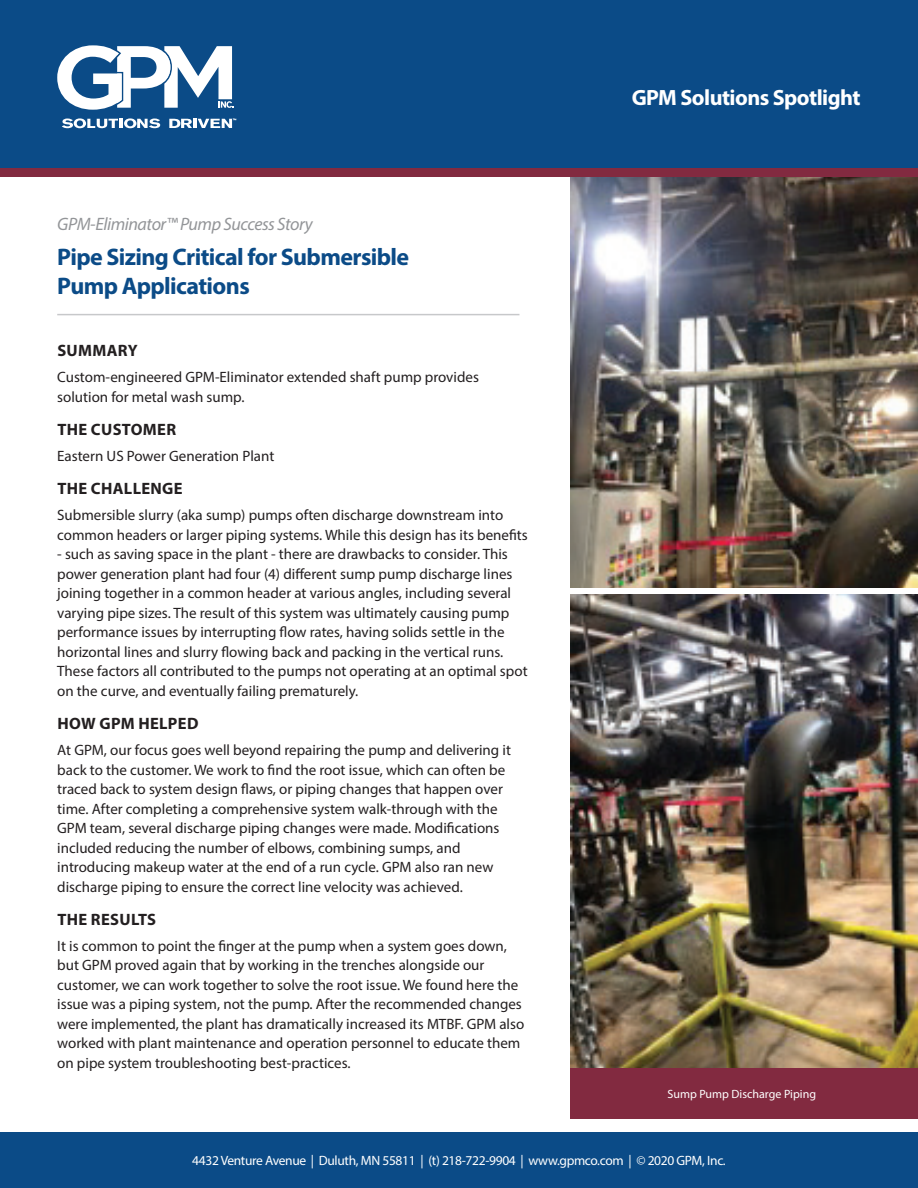
<style>
.page{position:relative;width:918px;height:1188px;background:#fff}
.page>*{position:absolute;margin:0;border:0;box-sizing:border-box;transform-origin:0 0}
.t1{font:700 24px/28.8px "Myriad Pro";letter-spacing:-.025em;color:#0b4b87}
.t2{font:700 22.2px "Myriad Pro";letter-spacing:-.025em;color:#fff}
.t3{font:italic 18px "Myriad Pro";letter-spacing:-.025em;color:#939598}
.Headline{font:700 16.5px "Myriad Pro";letter-spacing:.02em;color:#231f20}
.Body_Copy{font:15px/19.5px "Myriad Pro";color:#231f20}
.t4{font:13.5px "Myriad Pro";letter-spacing:-.025em;color:#fff}
.Body_Copy-2{font:12px "Myriad Pro";color:#fff}
</style>
<div class="page">
<div style="left:0;top:0;width:918px;height:168px;background:#0b4b87"></div>
<div style="left:0;top:1132px;width:918px;height:56px;background:#0b4b87"></div>
<svg style="left:57px;top:45px;width:177px;height:65px"></svg>
<svg style="left:62px;top:118px;width:98px;height:10px"></svg>
<svg style="left:169px;top:119px;width:67px;height:9px"></svg>
<img style="left:570px;top:594px;width:348px;height:474px">
<img style="left:570px;top:177px;width:348px;height:411px">
<div style="left:570px;top:1068px;width:348px;height:51px;background:#822a40"></div>
<hr style="left:57px;top:314px;width:462px;height:1px;background:#c7c8ca">
<div style="left:0;top:168px;width:918px;height:9px;background:#822a40"></div>
<p class="t3" style="left:57px;top:213px;width:257px">GPM-Eliminator™ Pump Success Story</p>
<p class="t1" style="left:57px;top:242px;width:353px">Pipe Sizing Critical for Submersible<br>Pump Applications</p>
<p class="Headline" style="left:57px;top:340px;width:82px">SUMMARY</p>
<p class="Body_Copy" style="left:57px;top:367px;width:423px">Custom-engineered GPM-Eliminator extended shaft pump provides solution for metal wash sump.</p>
<p class="Headline" style="left:57px;top:419px;width:120px">THE CUSTOMER</p>
<p class="Body_Copy" style="left:57px;top:446px;width:219px">Eastern US Power Generation Plant</p>
<p class="Headline" style="left:57px;top:478px;width:127px">THE CHALLENGE</p>
<p class="Body_Copy" style="left:57px;top:505px;width:472px">Submersible slurry (aka sump) pumps often discharge downstream into common headers or larger piping systems. While this design has its benefits</p>
<p class="Body_Copy" style="left:57px;top:544px;width:472px">- such as saving space in the plant - there are drawbacks to consider. This power generation plant had four (4) different sump pump discharge lines joining together in a common header at various angles, including several varying pipe sizes. The result of this system was ultimately causing pump performance issues by interrupting flow rates, having solids settle in the horizontal lines and slurry flowing back and packing in the vertical runs.<br>These factors all contributed to the pumps not operating at an optimal spot on the curve, and eventually failing prematurely.</p>
<p class="Headline" style="left:57px;top:713px;width:143px">HOW GPM HELPED</p>
<p class="Body_Copy" style="left:57px;top:740px;width:455px">At GPM, our focus goes well beyond repairing the pump and delivering it back to the customer. We work to find the root issue, which can often be traced back to system design flaws, or piping changes that happen over time. After completing a comprehensive system walk-through with the GPM team, several discharge piping changes were made. Modifications included reducing the number of elbows, combining sumps, and introducing makeup water at the end of a run cycle. GPM also ran new discharge piping to ensure the correct line velocity was achieved.</p>
<p class="Headline" style="left:57px;top:908px;width:100px">THE RESULTS</p>
<p class="Body_Copy" style="left:57px;top:936px;width:469px">It is common to point the finger at the pump when a system goes down, but GPM proved again that by working in the trenches alongside our customer, we can work together to solve the root issue. We found here the issue was a piping system, not the pump. After the recommended changes were implemented, the plant has dramatically increased its MTBF. GPM also worked with plant maintenance and operation personnel to educate them on pipe system troubleshooting best-practices.</p>
<p class="t2" style="left:632px;top:83px;width:230px">GPM Solutions Spotlight</p>
<p class="Body_Copy-2" style="left:667px;top:1087px;width:150px">Sump Pump Discharge Piping</p>
<p class="t4" style="left:192px;top:1152px;width:535px">4432 Venture Avenue | Duluth, MN 55811 | (t) 218-722-9904 | www.gpmco.com | © 2020 GPM, Inc.</p>
</div>
